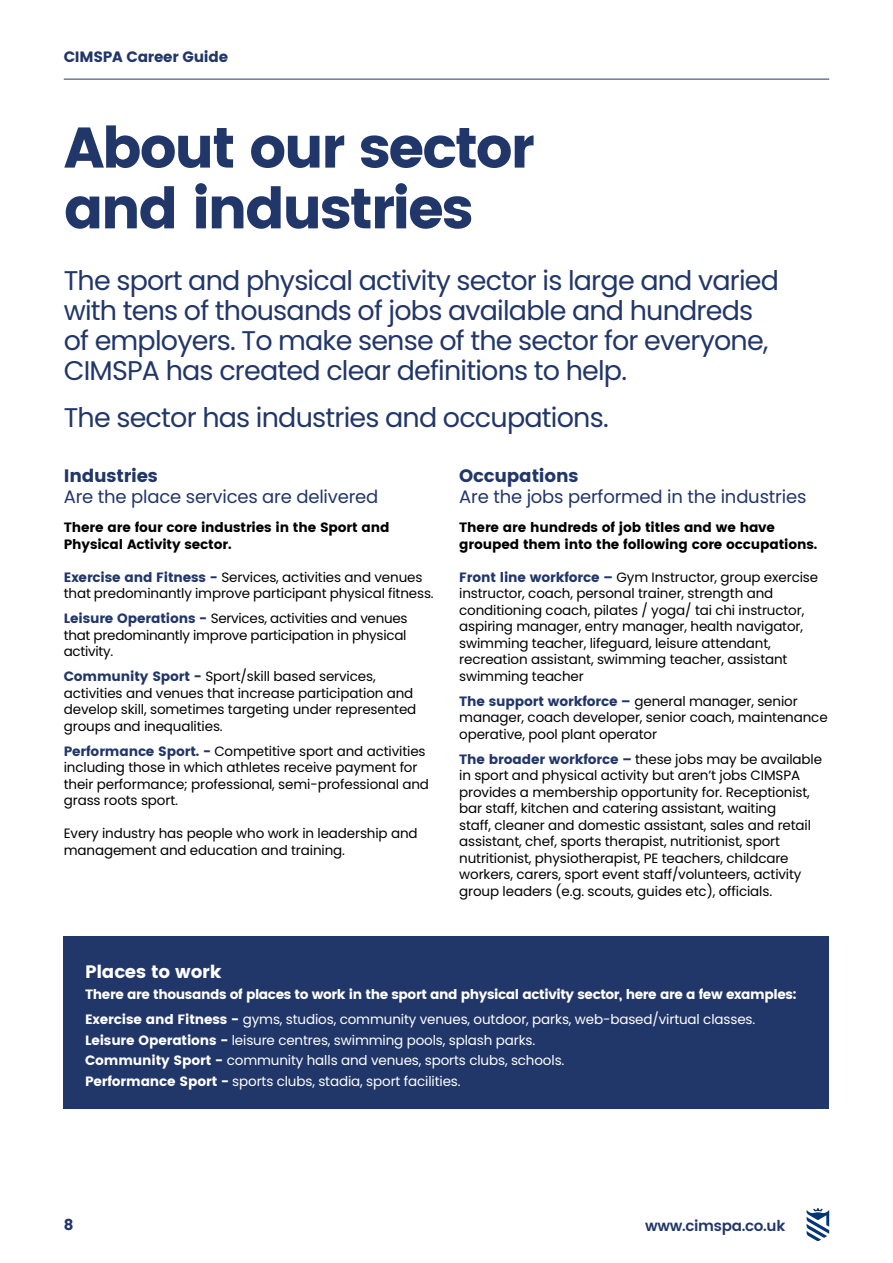
<style>
.page{position:relative;width:893px;height:1263px;background:#fff}
.page>*{position:absolute;margin:0;border:0;box-sizing:border-box;transform-origin:0 0}
.t1{font:57px/60.8px "Poppins";letter-spacing:-.04em;color:#213669}
.t2{font:27px/30px "Poppins";letter-spacing:-.03em;color:#213669}
.t3{font:18px "Poppins";letter-spacing:-.01em;color:#213669}
.t4{font:18px "Poppins";letter-spacing:-.01em;color:#213669}
.t5{font:18px "Poppins";letter-spacing:-.01em;color:#fff}
.t6{font:15px "Poppins";letter-spacing:-.02em;color:#213669}
.t7{font:600 15px "Poppins";letter-spacing:-.02em;color:#213669}
.t8{font:13.5px/16.5px "Poppins";letter-spacing:-.01em;color:#000}
.t9{font:13.5px/25px "Poppins";letter-spacing:-.03em;color:#fff}
.t10{font:13.5px/20.7px "Poppins";letter-spacing:-.01em;color:#fff}
.t11{font:13.5px/16.5px "Poppins";letter-spacing:-.01em;color:#000}
.s1{color:#213669}
.s2{font-style:inherit}
</style>
<div class="page">
<div style="left:64px;top:937px;width:765px;height:172px;background:#213669"></div>
<hr style="left:64px;top:79px;width:765px;height:1px;background:#213669">
<svg style="left:807px;top:1208px;width:22px;height:33px"></svg>
<p class="t6" style="left:64px;top:48px;width:166px">CIMSPA Career Guide</p>
<h1 class="t1" style="left:64px;top:118px;width:472px">About our sector and industries</h1>
<h2 class="t2" style="left:64px;top:266px;width:717px">The sport and physical activity sector is large and varied with tens of thousands of jobs available and hundreds of employers. To make sense of the sector for everyone, CIMSPA has created clear definitions to help.</h2>
<h2 class="t2" style="left:64px;top:403px;width:546px">The sector has industries and occupations.</h2>
<h3 class="t4" style="left:64px;top:465px;width:96px">Industries</h3>
<h3 class="t3" style="left:64px;top:486px;width:316px">Are the place services are delivered</h3>
<p class="t11" style="left:64px;top:519px;width:327px">There are four core industries in the Sport and<br>Physical Activity sector.</p>
<p class="t8" style="left:64px;top:569px;width:371px"><span class="s1">Exercise and Fitness -</span> Services, activities and venues that predominantly improve participant physical fitness.</p>
<p class="t8" style="left:64px;top:610px;width:345px;text-align:justify"><span class="s1">Leisure Operations -</span> Services, activities and venues that predominantly improve participation in physical activity.</p>
<p class="t8" style="left:64px;top:668px;width:354px"><span class="s1">Community Sport -</span> Sport/skill based services, activities and venues that increase participation and develop skill, sometimes targeting under represented groups and inequalities.</p>
<p class="t8" style="left:64px;top:743px;width:367px"><span class="s1">Performance Sport. -</span> Competitive sport and activities including those in which athletes receive payment for their performance; professional, semi-professional and grass roots sport.</p>
<p class="t8" style="left:64px;top:825px;width:355px">Every industry has people who work in leadership and management and education and training.</p>
<h3 class="t4" style="left:459px;top:465px;width:121px">Occupations</h3>
<h3 class="t3" style="left:459px;top:486px;width:349px">Are the jobs performed in the industries</h3>
<p class="t11" style="left:459px;top:519px;width:359px">There are hundreds of job titles and we have grouped them into the following core occupations.</p>
<p class="t8" style="left:459px;top:569px;width:360px"><span class="s1">Front line workforce –</span> Gym Instructor, group exercise instructor, coach, personal trainer, strength and conditioning coach, pilates / yoga/ tai chi instructor, aspiring manager, entry manager, health navigator, swimming teacher, lifeguard, leisure attendant, recreation assistant, swimming teacher, assistant swimming teacher</p>
<p class="t8" style="left:459px;top:693px;width:370px"><span class="s1">The support workforce –</span> general manager, senior manager, coach developer, senior coach, maintenance operative, pool plant operator</p>
<p class="t8" style="left:459px;top:751px;width:364px"><span class="s1">The broader workforce –</span> these jobs may be available in sport and physical activity but aren’t jobs CIMSPA provides a membership opportunity for. Receptionist, bar staff, kitchen and catering assistant, waiting<br>staff, cleaner and domestic assistant, sales and retail assistant, chef, sports therapist, nutritionist, sport nutritionist, physiotherapist, PE teachers, childcare workers, carers, sport event staff/volunteers, activity group leaders (e.g. scouts, guides etc), officials.</p>
<h3 class="t5" style="left:85px;top:961px;width:138px">Places to work</h3>
<p class="t9" style="left:85px;top:982px;width:713px">There are thousands of places to work in the sport and physical activity sector, here are a few examples:<br>Exercise and Fitness - <span class="s2">gyms, studios, community venues, outdoor, parks, web-based/virtual classes.</span></p>
<p class="t10" style="left:85px;top:1030px;width:481px"><span class="s2">Leisure Operations -</span> leisure centres, swimming pools, splash parks.<br><span class="s2">Community Sport -</span> community halls and venues, sports clubs, schools.<br><span class="s2">Performance Sport -</span> sports clubs, stadia, sport facilities.</p>
<p class="t6" style="left:64px;top:1216px;width:11px">8</p>
<p class="t7" style="left:645px;top:1214px;width:142px">www.cimspa.co.uk</p>
</div>
